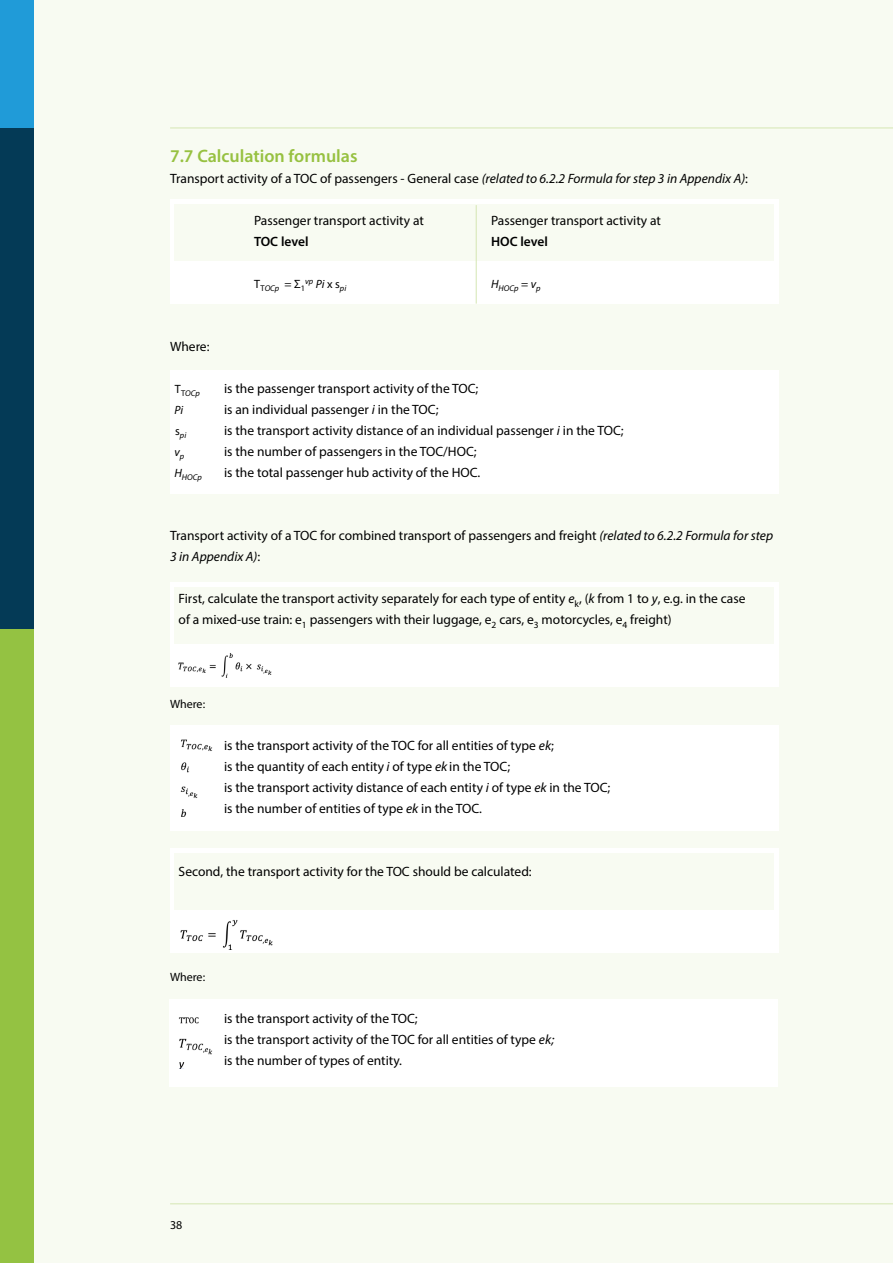
<style>
.page{position:relative;width:893px;height:1263px;background:#fff}
.page>*{position:absolute;margin:0;border:0;box-sizing:border-box;transform-origin:0 0}
.t1{font:600 18px "Myriad Pro";color:#97c141}
.t2{font:13.5px/21px "Myriad Pro";color:#000}
.t3{font:600 13.5px "Myriad Pro";color:#000}
.t4{font:12px "Myriad Pro";color:#000}
.t5{font:italic 12px "Myriad Pro";color:#000}
.t6{font:italic 8.4px "Myriad Pro";color:#000}
.s1{font-style:italic}
.s2{font-size:12px}
.s3{font-style:normal;font-size:12px}
.s4{font-style:normal}
</style>
<div class="page">
<div style="left:34px;top:0;width:859px;height:1263px;background:#f8fbf2"></div>
<hr style="left:170px;top:1203px;width:723px;height:1px;background:#d5e6b3">
<div style="left:0;top:128px;width:34px;height:501px;background:#043a56"></div>
<div style="left:0;top:629px;width:34px;height:634px;background:#94c242"></div>
<div style="left:0;top:0;width:34px;height:128px;background:#209bd8"></div>
<hr style="left:170px;top:128px;width:723px;height:1px;background:#d5e6b3">
<div style="left:169px;top:999px;width:608px;height:87px;background:#fff"></div>
<div style="left:170px;top:725px;width:608px;height:105px;background:#fff"></div>
<div style="left:170px;top:370px;width:608px;height:123px;background:#fff"></div>
<div style="left:170px;top:200px;width:608px;height:104px;background:#fff"></div>
<div style="left:174px;top:204px;width:600px;height:57px;background:#f8fbf2"></div>
<hr style="left:476px;top:205px;width:1px;height:99px;background:#d5e6b3">
<div style="left:170px;top:583px;width:608px;height:104px;background:#fff"></div>
<div style="left:174px;top:587px;width:600px;height:56px;background:#f8fbf2"></div>
<img style="left:178px;top:653px;width:94px;height:25px">
<div style="left:170px;top:848px;width:608px;height:104px;background:#fff"></div>
<div style="left:174px;top:853px;width:600px;height:56px;background:#f8fbf2"></div>
<img style="left:180px;top:920px;width:93px;height:29px">
<img style="left:180px;top:739px;width:33px;height:78px">
<img style="left:178px;top:1017px;width:34px;height:51px">
<h1 class="t1" style="left:170px;top:145px;width:189px">7.7 Calculation formulas</h1>
<p class="t2" style="left:170px;top:168px;width:579px">Transport activity of a TOC of passengers - General case <span class="s1">(related to 6.2.2 Formula for step 3 in Appendix A)</span>:</p>
<p class="t2" style="left:254px;top:210px;width:171px">Passenger transport activity at</p>
<p class="t2" style="left:491px;top:210px;width:171px">Passenger transport activity at</p>
<p class="t3" style="left:254px;top:233px;width:56px">TOC level</p>
<p class="t3" style="left:491px;top:233px;width:58px">HOC level</p>
<p class="t4" style="left:254px;top:277px;width:52px">T<sub>T</sub><sub>OCp</sub> = Σ<sub>1</sub></p>
<p class="t6" style="left:305px;top:280px;width:43px">vp <span class="s2">Pi</span> <span class="s3">x s</span>pi</p>
<p class="t6" style="left:491px;top:283px;width:51px"><sup>H</sup>HOCp <sup>=</sup> <sup>v</sup>p</p>
<p class="t2" style="left:170px;top:336px;width:41px">Where:</p>
<p class="t6" style="left:175px;top:388px;width:27px"><sup>T</sup><span class="s4">T</span>OCp</p>
<p class="t2" style="left:224px;top:378px;width:256px">is the passenger transport activity of the TOC;</p>
<p class="t5" style="left:174px;top:403px;width:10px">Pi</p>
<p class="t2" style="left:224px;top:399px;width:216px">is an individual passenger <span class="s1">i</span> in the TOC;</p>
<p class="t6" style="left:175px;top:430px;width:13px"><sup>s</sup>pi</p>
<p class="t2" style="left:224px;top:420px;width:401px">is the transport activity distance of an individual passenger <span class="s1">i</span> in the TOC;</p>
<p class="t5" style="left:174px;top:445px;width:11px">v<sub>p</sub></p>
<p class="t2" style="left:224px;top:441px;width:254px">is the number of passengers in the TOC/HOC;</p>
<p class="t6" style="left:174px;top:472px;width:29px"><sup>H</sup>HOCp</p>
<p class="t2" style="left:224px;top:462px;width:258px">is the total passenger hub activity of the HOC.</p>
<p class="t2" style="left:170px;top:525px;width:605px">Transport activity of a TOC for combined transport of passengers and freight <span class="s1">(related to 6.2.2 Formula for step<br>3 in Appendix A)</span>:</p>
<p class="t2" style="left:179px;top:588px;width:568px">First, calculate the transport activity separately for each type of entity <span class="s1">e</span><sub>k</sub>, (<span class="s1">k</span> from 1 to <span class="s1">y</span>, e.g. in the case of a mixed-use train: e<sub>1</sub> passengers with their luggage, e<sub>2</sub> cars, e<sub>3</sub> motorcycles, e<sub>4</sub> freight)</p>
<p class="t4" style="left:170px;top:697px;width:37px">Where:</p>
<p class="t2" style="left:224px;top:735px;width:388px">is the transport activity of the TOC for all entities of type <span class="s1">ek</span>;<br>is the quantity of each entity <span class="s1">i</span> of type <span class="s1">ek</span> in the TOC;<br>is the transport activity distance of each entity <span class="s1">i</span> of type <span class="s1">ek</span> in the TOC; is the number of entities of type <span class="s1">ek</span> in the TOC.</p>
<p class="t2" style="left:179px;top:861px;width:355px">Second, the transport activity for the TOC should be calculated:</p>
<p class="t4" style="left:170px;top:970px;width:37px">Where:</p>
<p class="t2" style="left:224px;top:1008px;width:332px">is the transport activity of the TOC;<br>is the transport activity of the TOC for all entities of type <span class="s1">ek; </span>is the number of types of entity.</p>
<p class="t4" style="left:170px;top:1218px;width:14px">38</p>
</div>
